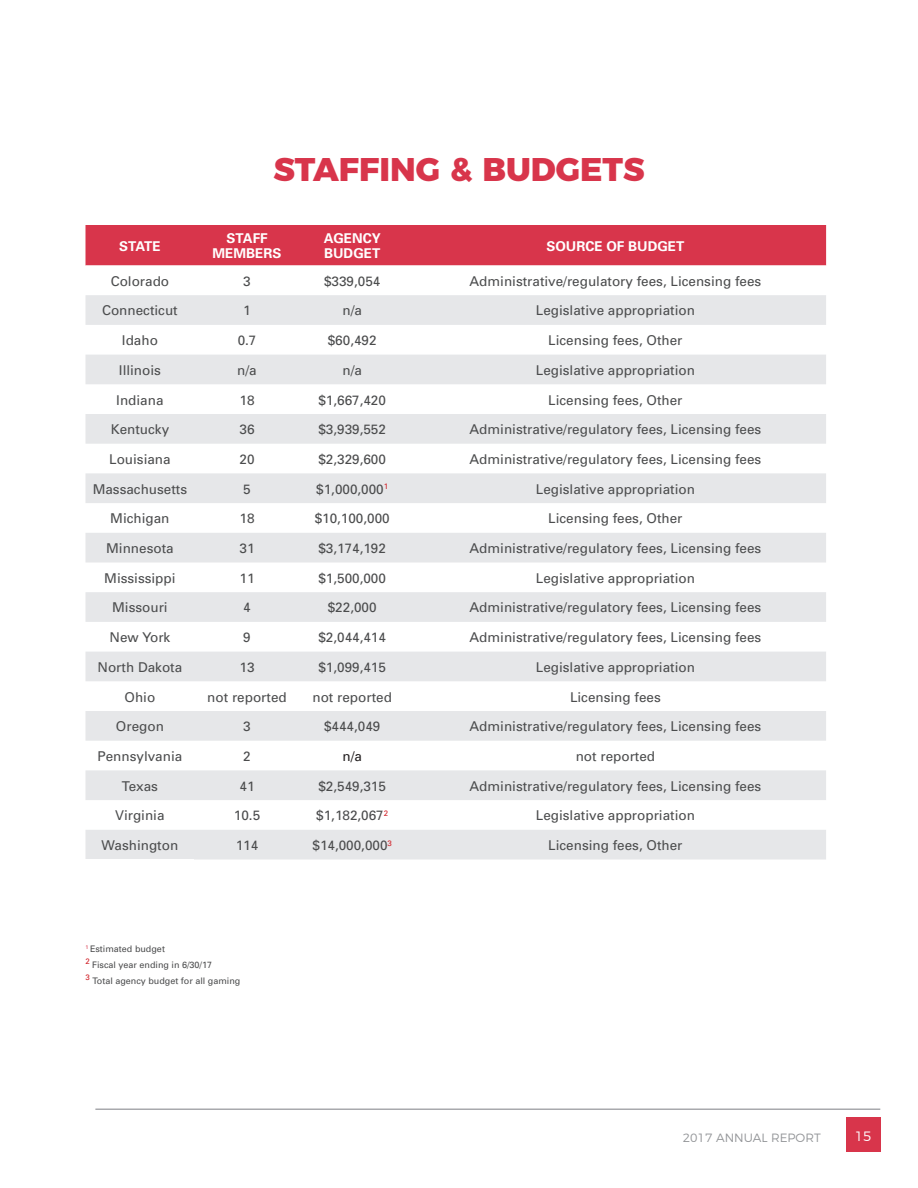
<style>
.page{position:relative;width:918px;height:1188px;background:#fff}
.page>*{position:absolute;margin:0;border:0;box-sizing:border-box;transform-origin:0 0}
.t1{font:800 32.85px "Montserrat";color:#d8354b}
.t2{font:13.5px "Univers";color:#4b4c4d}
.t3{font:700 13.5px "Univers";color:#fff}
.t4{font:13.5px "Univers";color:#231f20}
.t5{font:300 13.5px "Montserrat";color:#fff}
.t6{font:300 12px "Montserrat";color:#939598}
.t7{font:9px "Univers";color:#4b4c4d}
.t8{font:7.8px "Univers";color:#d1232a}
</style>
<div class="page">
<hr style="left:95px;top:1108px;width:785px;height:2px;background:#a8a9ad">
<div style="left:846px;top:1118px;width:34px;height:34px;background:#d8354b"></div>
<div style="left:86px;top:225px;width:740px;height:41px;background:#d8354b"></div>
<svg style="left:86px;top:295px;width:740px;height:505px;fill:#e6e7e9"></svg>
<div style="left:86px;top:830px;width:740px;height:30px;background:#e6e7e9"></div>
<p class="t3" style="left:119px;top:237px;width:43px">STATE</p>
<p class="t1" style="left:273px;top:142px;width:373px">STAFFING &amp; BUDGETS</p>
<p class="t3" style="left:226px;top:230px;width:43px">STAFF</p>
<p class="t3" style="left:213px;top:245px;width:70px">MEMBERS</p>
<p class="t3" style="left:324px;top:230px;width:59px">AGENCY</p>
<p class="t3" style="left:324px;top:245px;width:58px">BUDGET</p>
<p class="t3" style="left:546px;top:237px;width:140px">SOURCE OF BUDGET</p>
<p class="t2" style="left:111px;top:273px;width:60px">Colorado</p>
<p class="t2" style="left:243px;top:273px;width:9px">3</p>
<p class="t2" style="left:324px;top:273px;width:58px">$339,054</p>
<p class="t2" style="left:470px;top:273px;width:293px">Administrative/regulatory fees, Licensing fees</p>
<p class="t2" style="left:102px;top:302px;width:77px">Connecticut</p>
<p class="t2" style="left:243px;top:302px;width:9px">1</p>
<p class="t2" style="left:342px;top:302px;width:21px">n/a</p>
<p class="t2" style="left:536px;top:302px;width:161px">Legislative appropriation</p>
<p class="t2" style="left:122px;top:332px;width:38px">Idaho</p>
<p class="t2" style="left:238px;top:332px;width:20px">0.7</p>
<p class="t2" style="left:328px;top:332px;width:50px">$60,492</p>
<p class="t2" style="left:548px;top:332px;width:136px">Licensing fees, Other</p>
<p class="t2" style="left:119px;top:362px;width:44px">Illinois</p>
<p class="t2" style="left:237px;top:362px;width:21px">n/a</p>
<p class="t2" style="left:342px;top:362px;width:21px">n/a</p>
<p class="t2" style="left:536px;top:362px;width:161px">Legislative appropriation</p>
<p class="t2" style="left:116px;top:391px;width:49px">Indiana</p>
<p class="t2" style="left:240px;top:391px;width:17px">18</p>
<p class="t2" style="left:318px;top:391px;width:69px">$1,667,420</p>
<p class="t2" style="left:548px;top:391px;width:136px">Licensing fees, Other</p>
<p class="t2" style="left:111px;top:421px;width:60px">Kentucky</p>
<p class="t2" style="left:240px;top:421px;width:17px">36</p>
<p class="t2" style="left:318px;top:421px;width:69px">$3,939,552</p>
<p class="t2" style="left:470px;top:421px;width:293px">Administrative/regulatory fees, Licensing fees</p>
<p class="t2" style="left:109px;top:451px;width:63px">Louisiana</p>
<p class="t2" style="left:240px;top:451px;width:17px">20</p>
<p class="t2" style="left:318px;top:451px;width:69px">$2,329,600</p>
<p class="t2" style="left:470px;top:451px;width:293px">Administrative/regulatory fees, Licensing fees</p>
<p class="t2" style="left:93px;top:481px;width:96px">Massachusetts</p>
<p class="t2" style="left:243px;top:481px;width:9px">5</p>
<p class="t2" style="left:316px;top:481px;width:73px">$1,000,000<sup>1</sup></p>
<p class="t2" style="left:536px;top:481px;width:161px">Legislative appropriation</p>
<p class="t2" style="left:110px;top:510px;width:61px">Michigan</p>
<p class="t2" style="left:240px;top:510px;width:17px">18</p>
<p class="t2" style="left:315px;top:510px;width:77px">$10,100,000</p>
<p class="t2" style="left:548px;top:510px;width:136px">Licensing fees, Other</p>
<p class="t2" style="left:106px;top:540px;width:69px">Minnesota</p>
<p class="t2" style="left:240px;top:540px;width:17px">31</p>
<p class="t2" style="left:318px;top:540px;width:69px">$3,174,192</p>
<p class="t2" style="left:470px;top:540px;width:293px">Administrative/regulatory fees, Licensing fees</p>
<p class="t2" style="left:104px;top:570px;width:73px">Mississippi</p>
<p class="t2" style="left:240px;top:570px;width:17px">11</p>
<p class="t2" style="left:318px;top:570px;width:69px">$1,500,000</p>
<p class="t2" style="left:536px;top:570px;width:161px">Legislative appropriation</p>
<p class="t2" style="left:112px;top:599px;width:57px">Missouri</p>
<p class="t2" style="left:243px;top:599px;width:9px">4</p>
<p class="t2" style="left:328px;top:599px;width:50px">$22,000</p>
<p class="t2" style="left:470px;top:599px;width:293px">Administrative/regulatory fees, Licensing fees</p>
<p class="t2" style="left:110px;top:629px;width:62px">New York</p>
<p class="t2" style="left:243px;top:629px;width:9px">9</p>
<p class="t2" style="left:318px;top:629px;width:69px">$2,044,414</p>
<p class="t2" style="left:470px;top:629px;width:293px">Administrative/regulatory fees, Licensing fees</p>
<p class="t2" style="left:98px;top:659px;width:86px">North Dakota</p>
<p class="t2" style="left:240px;top:659px;width:17px">13</p>
<p class="t2" style="left:318px;top:659px;width:69px">$1,099,415</p>
<p class="t2" style="left:536px;top:659px;width:161px">Legislative appropriation</p>
<p class="t2" style="left:125px;top:688px;width:32px">Ohio</p>
<p class="t2" style="left:207px;top:688px;width:81px">not reported</p>
<p class="t2" style="left:312px;top:688px;width:81px">not reported</p>
<p class="t2" style="left:570px;top:688px;width:92px">Licensing fees</p>
<p class="t2" style="left:116px;top:718px;width:50px">Oregon</p>
<p class="t2" style="left:243px;top:718px;width:9px">3</p>
<p class="t2" style="left:324px;top:718px;width:58px">$444,049</p>
<p class="t2" style="left:470px;top:718px;width:293px">Administrative/regulatory fees, Licensing fees</p>
<p class="t2" style="left:98px;top:748px;width:86px">Pennsylvania</p>
<p class="t2" style="left:243px;top:748px;width:9px">2</p>
<p class="t4" style="left:342px;top:748px;width:21px">n/a</p>
<p class="t2" style="left:576px;top:748px;width:81px">not reported</p>
<p class="t2" style="left:122px;top:778px;width:38px">Texas</p>
<p class="t2" style="left:240px;top:778px;width:17px">41</p>
<p class="t2" style="left:318px;top:778px;width:69px">$2,549,315</p>
<p class="t2" style="left:470px;top:778px;width:293px">Administrative/regulatory fees, Licensing fees</p>
<p class="t2" style="left:115px;top:807px;width:51px">Virginia</p>
<p class="t2" style="left:234px;top:807px;width:28px">10.5</p>
<p class="t2" style="left:316px;top:807px;width:73px">$1,182,067<sup>2</sup></p>
<p class="t2" style="left:536px;top:807px;width:161px">Legislative appropriation</p>
<p class="t2" style="left:102px;top:837px;width:78px">Washington</p>
<p class="t2" style="left:236px;top:837px;width:24px">114</p>
<p class="t2" style="left:312px;top:837px;width:81px">$14,000,000<sup>3</sup></p>
<p class="t2" style="left:548px;top:837px;width:136px">Licensing fees, Other</p>
<p class="t7" style="left:86px;top:943px;width:81px"><sup>1</sup> Estimated budget</p>
<p class="t8" style="left:86px;top:956px;width:6px">2</p>
<p class="t7" style="left:92px;top:959px;width:122px">Fiscal year ending in 6/30/17</p>
<p class="t8" style="left:86px;top:972px;width:6px">3</p>
<p class="t7" style="left:92px;top:976px;width:150px">Total agency budget for all gaming</p>
<p class="t6" style="left:683px;top:1129px;width:139px">2017 ANNUAL REPORT</p>
<p class="t5" style="left:855px;top:1126px;width:18px">15</p>
</div>
